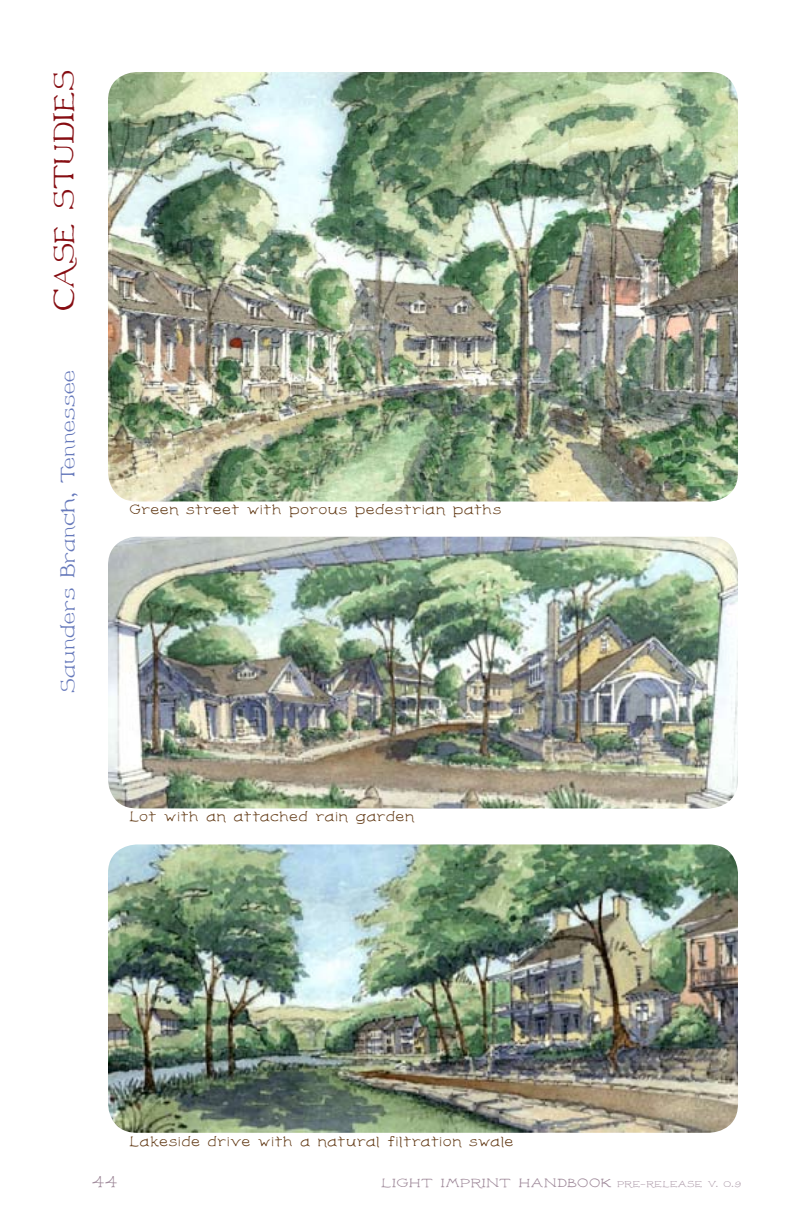
<style>
.page{position:relative;width:792px;height:1224px;background:#fff}
.page>*{position:absolute;margin:0;border:0;box-sizing:border-box;transform-origin:0 0}
.t1{font:500 26px "T Low Header";letter-spacing:-.01em;color:#860d12}
.t2{font:500 18px "T Low Header";letter-spacing:.025em;color:#6679bb}
.t3{font:16px "T Low Body";color:#9d8798}
.t4{font:13.2px "T Low Body";letter-spacing:.05em;color:#603813}
.t5{font:11.6px "T Low Body";letter-spacing:.04em;color:#9d8798;scale:1.2 1}
.s1{font-size:8.4px;color:#ac99a8}
</style>
<div class="page">
<img style="left:108px;top:72px;width:630px;height:430px">
<img style="left:108px;top:537px;width:630px;height:271px">
<img style="left:108px;top:844px;width:630px;height:289px">
<h1 class="t1" style="left:47px;top:311px;width:243px;rotate:-90deg">CASE STUDIES</h1>
<h2 class="t2" style="left:56px;top:693px;width:325px;rotate:-90deg">Saunders Branch, Tennessee</h2>
<p class="t4" style="left:130px;top:502px;width:373px">Green street with porous pedestrian paths</p>
<p class="t4" style="left:130px;top:809px;width:286px">Lot with an attached rain garden</p>
<p class="t4" style="left:130px;top:1133px;width:385px">Lakeside drive with a natural filtration swale</p>
<p class="t3" style="left:92px;top:1172px;width:27px">44</p>
<p class="t5" style="left:381px;top:1176px;width:302px">Light Imprint Handbook <span class="s1">pre-release v. 0.9</span></p>
</div>
